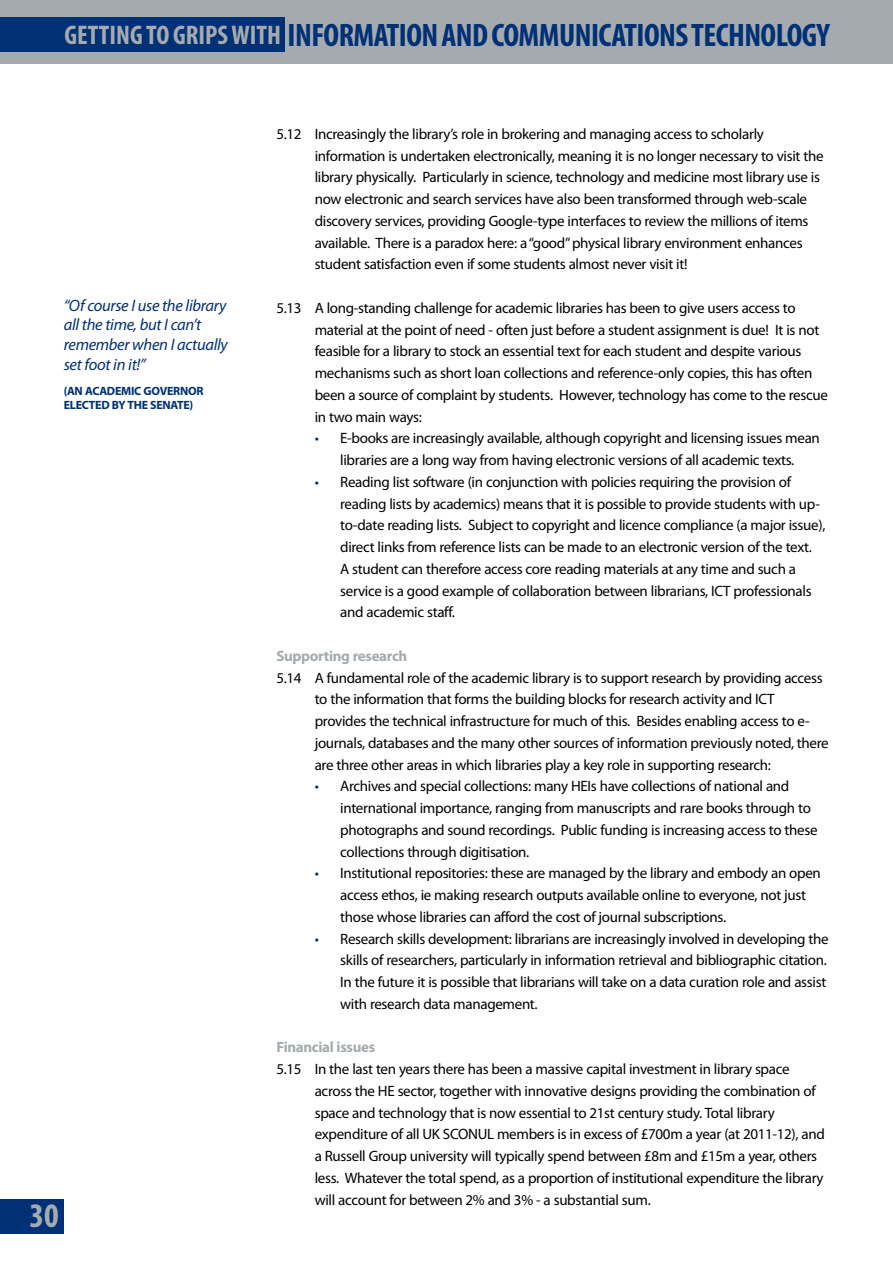
<style>
.page{position:relative;width:893px;height:1263px;background:#fff}
.page>*{position:absolute;margin:0;border:0;box-sizing:border-box;transform-origin:0 0}
.t1{font:700 condensed 34.5px "Myriad Pro";color:#a5aaae}
.t2{font:700 condensed 32.7px "Myriad Pro";letter-spacing:-.015em;color:#003075}
.t3{font:italic 16.5px/19.8px "Myriad Pro";letter-spacing:-.02em;color:#003075}
.t4{font:15px/21.8px "Myriad Pro";letter-spacing:-.02em;color:#000}
.t5{font:700 15px "Myriad Pro";letter-spacing:-.02em;color:#a5aaae}
.t6{font:700 12px/14.4px "Myriad Pro";letter-spacing:-.02em;color:#003075}
.s1{font-size:27px;color:#a5aaae}
.s2{color:#003075}
</style>
<div class="page">
<div style="left:0;top:1199px;width:64px;height:34px;background:#003075"></div>
<div style="left:0;top:0;width:893px;height:64px;background:#a5aaae"></div>
<div style="left:0;top:17px;width:285px;height:34px;background:#003075"></div>
<h2 class="t2" style="left:64px;top:24px;width:767px"><span class="s1">GETTING TO GRIPSWITH</span> INFORMATIONANDCOMMUNICATIONSTECHNOLOGY</h2>
<p class="t3" style="left:64px;top:296px;width:166px">“Of course I use the library all the time, but I can’t remember when I actually set foot in it!”</p>
<p class="t6" style="left:64px;top:385px;width:141px">(AN ACADEMIC GOVERNOR<br>ELECTED BY THE SENATE)</p>
<h1 class="t1" style="left:29px;top:1203px;width:31px">30</h1>
<p class="t4" style="left:315px;top:124px;width:510px;text-indent:-38px">5.12 Increasingly the library’s role in brokering and managing access to scholarly information is undertaken electronically, meaning it is no longer necessary to visit the library physically. Particularly in science, technology and medicine most library use is now electronic and search services have also been transformed through web-scale discovery services, providing Google-type interfaces to review the millions of items available. There is a paradox here: a“good”physical library environment enhances student satisfaction even if some students almost never visit it!</p>
<p class="t4" style="left:315px;top:298px;width:515px;text-indent:-38px">5.13 A long-standing challenge for academic libraries has been to give users access to material at the point of need - often just before a student assignment is due! It is not feasible for a library to stock an essential text for each student and despite various mechanisms such as short loan collections and reference-only copies, this has often been a source of complaint by students. However, technology has come to the rescue in two main ways:</p>
<p class="t4" style="left:315px;top:429px;width:507px;text-align:center"><span class="s2">•</span> E-books are increasingly available, although copyright and licensing issues mean libraries are a long way from having electronic versions of all academic texts.</p>
<p class="t4" style="left:340px;top:472px;width:487px;text-indent:-26px"><span class="s2">•</span> Reading list software (in conjunction with policies requiring the provision of reading lists by academics) means that it is possible to provide students with up&shy;to-date reading lists. Subject to copyright and licence compliance (a major issue), direct links from reference lists can be made to an electronic version of the text.<br>A student can therefore access core reading materials at any time and such a service is a good example of collaboration between librarians, ICT professionals and academic staff.</p>
<p class="t5" style="left:276px;top:650px;width:132px">Supporting research</p>
<p class="t4" style="left:315px;top:668px;width:516px;text-indent:-38px">5.14 A fundamental role of the academic library is to support research by providing access to the information that forms the building blocks for research activity and ICT provides the technical infrastructure for much of this. Besides enabling access to e&shy;journals, databases and the many other sources of information previously noted, there are three other areas in which libraries play a key role in supporting research:</p>
<p class="t4" style="left:340px;top:777px;width:479px;text-indent:-26px"><span class="s2">•</span> Archives and special collections: many HEIs have collections of national and international importance, ranging from manuscripts and rare books through to photographs and sound recordings. Public funding is increasing access to these collections through digitisation.</p>
<p class="t4" style="left:340px;top:864px;width:482px;text-indent:-26px"><span class="s2">•</span> Institutional repositories: these are managed by the library and embody an open access ethos, ie making research outputs available online to everyone, not just those whose libraries can afford the cost of journal subscriptions.</p>
<p class="t4" style="left:340px;top:929px;width:490px;text-indent:-26px"><span class="s2">•</span> Research skills development: librarians are increasingly involved in developing the skills of researchers, particularly in information retrieval and bibliographic citation.<br>In the future it is possible that librarians will take on a data curation role and assist with research data management.</p>
<p class="t5" style="left:276px;top:1042px;width:100px">Financial issues</p>
<p class="t4" style="left:315px;top:1059px;width:512px;text-indent:-38px">5.15 In the last ten years there has been a massive capital investment in library space across the HE sector, together with innovative designs providing the combination of space and technology that is now essential to 21st century study. Total library expenditure of all UK SCONUL members is in excess of £700m a year (at 2011-12), and a Russell Group university will typically spend between £8m and £15m a year, others less. Whatever the total spend, as a proportion of institutional expenditure the library will account for between 2% and 3% - a substantial sum.</p>
</div>
